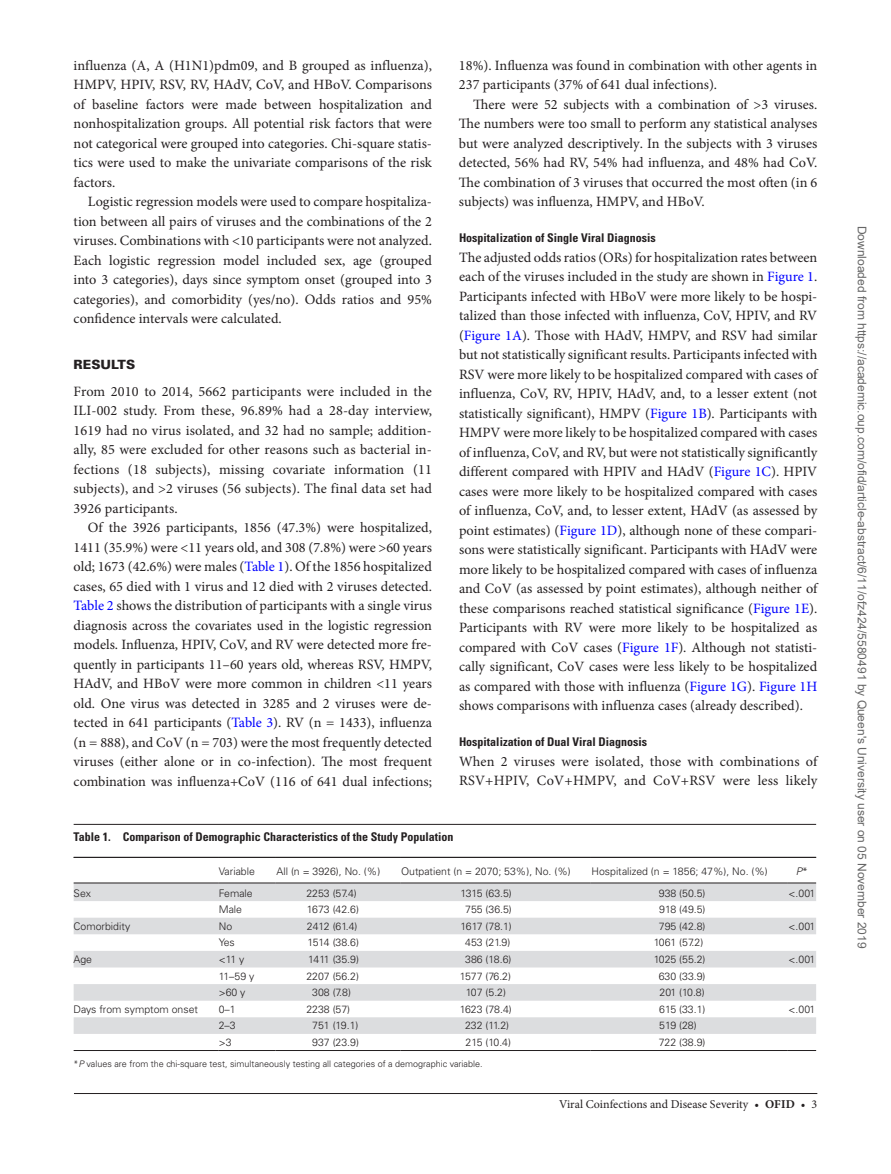
<style>
.page{position:relative;width:891px;height:1174px;background:#fff}
.page>*{position:absolute;margin:0;border:0;box-sizing:border-box;transform-origin:0 0}
.t1{font:14.25px/19.5px "Minion Pro";color:#231f20;text-align:justify}
.t2{font:900 12.75px "Univers LT Std";color:#231f20}
.t3{font:700 condensed 12px "Univers LT Std";color:#231f20}
.t4{font:12px "Arial";color:#666}
.t5{font:12px "Minion Pro";color:#231f20}
.t6{font:300 10.5px "Univers LT Std";color:#231f20}
.t7{font:italic 300 10.5px "Univers LT Std";color:#231f20}
.t8{font:300 9px "Univers LT Std";color:#231f20}
.s1{color:#00f}
.s2{font-style:normal}
.s3{font-style:italic}
.s4{font-weight:700}
</style>
<div class="page">
<hr style="left:74px;top:1093px;width:743px;height:1px;background:#231f20">
<hr style="left:74px;top:824px;width:742px;height:1px;background:#231f20">
<svg style="left:74px;top:884px;width:742px;height:150px;fill:#dcdddf"></svg>
<hr style="left:74px;top:857px;width:145px;height:1px;background:#231f20">
<hr style="left:74px;top:883px;width:145px;height:1px;background:#231f20">
<hr style="left:219px;top:857px;width:57px;height:1px;background:#231f20">
<hr style="left:219px;top:883px;width:57px;height:1px;background:#231f20">
<hr style="left:276px;top:857px;width:124px;height:1px;background:#231f20">
<hr style="left:276px;top:883px;width:124px;height:1px;background:#231f20">
<hr style="left:400px;top:857px;width:191px;height:1px;background:#231f20">
<hr style="left:400px;top:883px;width:191px;height:1px;background:#231f20">
<hr style="left:591px;top:857px;width:197px;height:1px;background:#231f20">
<hr style="left:591px;top:883px;width:197px;height:1px;background:#231f20">
<svg style="left:788px;top:857px;width:28px;height:1px"></svg>
<svg style="left:788px;top:883px;width:28px;height:1px"></svg>
<hr style="left:74px;top:1050px;width:145px;height:1px;background:#231f20">
<hr style="left:219px;top:1050px;width:57px;height:1px;background:#231f20">
<hr style="left:276px;top:1050px;width:124px;height:1px;background:#231f20">
<hr style="left:400px;top:1050px;width:191px;height:1px;background:#231f20">
<hr style="left:591px;top:1050px;width:197px;height:1px;background:#231f20">
<svg style="left:788px;top:1050px;width:28px;height:1px"></svg>
<p class="t1" style="left:74px;top:55px;width:360px">influenza (A, A (H1N1)pdm09, and B grouped as influenza), HMPV, HPIV, RSV, RV, HAdV, CoV, and HBoV. Comparisons of baseline factors were made between hospitalization and nonhospitalization groups. All potential risk factors that were not categorical were grouped into categories. Chi-square statis&shy;tics were used to make the univariate comparisons of the risk factors.</p>
<p class="t1" style="left:74px;top:192px;width:360px;text-indent:14px">Logistic regression models were used to compare hospitaliza&shy;tion between all pairs of viruses and the combinations of the 2 viruses. Combinations with &lt;10 participants were not analyzed.<br>Each logistic regression model included sex, age (grouped into 3 categories), days since symptom onset (grouped into 3 categories), and comorbidity (yes/no). Odds ratios and 95% confidence intervals were calculated.</p>
<p class="t2" style="left:74px;top:356px;width:63px">RESULTS</p>
<p class="t1" style="left:74px;top:382px;width:360px">From 2010 to 2014, 5662 participants were included in the ILI-002 study. From these, 96.89% had a 28-day interview, 1619 had no virus isolated, and 32 had no sample; addition&shy;ally, 85 were excluded for other reasons such as bacterial in&shy;fections (18 subjects), missing covariate information (11 subjects), and &gt;2 viruses (56 subjects). The final data set had 3926 participants.</p>
<p class="t1" style="left:74px;top:518px;width:360px;text-indent:14px">Of the 3926 participants, 1856 (47.3%) were hospitalized, 1411 (35.9%) were &lt;11 years old, and 308 (7.8%) were &gt;60 years old; 1673 (42.6%) were males (<span class="s1">Table 1</span>). Of the 1856 hospitalized cases, 65 died with 1 virus and 12 died with 2 viruses detected.<br><span class="s1">Table 2</span> shows the distribution of participants with a single virus diagnosis across the covariates used in the logistic regression models. Influenza, HPIV, CoV, and RV were detected more fre&shy;quently in participants 11–60 years old, whereas RSV, HMPV, HAdV, and HBoV were more common in children &lt;11 years old. One virus was detected in 3285 and 2 viruses were de&shy;tected in 641 participants (<span class="s1">Table 3</span>). RV (n = 1433), influenza (n = 888), and CoV (n = 703) were the most frequently detected viruses (either alone or in co-infection). The most frequent combination was influenza+CoV (116 of 641 dual infections;</p>
<p class="t1" style="left:459px;top:55px;width:360px">18%). Influenza was found in combination with other agents in<br>237 participants (37% of 641 dual infections).</p>
<p class="t1" style="left:459px;top:94px;width:360px;text-indent:14px">There were 52 subjects with a combination of &gt;3 viruses.<br>The numbers were too small to perform any statistical analyses but were analyzed descriptively. In the subjects with 3 viruses detected, 56% had RV, 54% had influenza, and 48% had CoV.<br>The combination of 3 viruses that occurred the most often (in 6 subjects) was influenza, HMPV, and HBoV.</p>
<p class="t3" style="left:459px;top:231px;width:198px">Hospitalization of Single Viral Diagnosis</p>
<p class="t1" style="left:459px;top:247px;width:360px">The adjusted odds ratios (ORs) for hospitalization rates between each of the viruses included in the study are shown in <span class="s1">Figure 1</span>.<br>Participants infected with HBoV were more likely to be hospi&shy;talized than those infected with influenza, CoV, HPIV, and RV (<span class="s1">Figure 1A</span>). Those with HAdV, HMPV, and RSV had similar but not statistically significant results. Participants infected with RSV were more likely to be hospitalized compared with cases of influenza, CoV, RV, HPIV, HAdV, and, to a lesser extent (not statistically significant), HMPV (<span class="s1">Figure 1B</span>). Participants with HMPV were more likely to be hospitalized compared with cases of influenza, CoV, and RV, but were not statistically significantly different compared with HPIV and HAdV (<span class="s1">Figure 1C</span>). HPIV cases were more likely to be hospitalized compared with cases of influenza, CoV, and, to lesser extent, HAdV (as assessed by point estimates) (<span class="s1">Figure 1D</span>), although none of these compari&shy;sons were statistically significant. Participants with HAdV were more likely to be hospitalized compared with cases of influenza and CoV (as assessed by point estimates), although neither of these comparisons reached statistical significance (<span class="s1">Figure 1E</span>).<br>Participants with RV were more likely to be hospitalized as compared with CoV cases (<span class="s1">Figure 1F</span>). Although not statisti&shy;cally significant, CoV cases were less likely to be hospitalized as compared with those with influenza (<span class="s1">Figure 1G</span>). <span class="s1">Figure 1H </span>shows comparisons with influenza cases (already described).</p>
<p class="t3" style="left:459px;top:735px;width:190px">Hospitalization of Dual Viral Diagnosis</p>
<p class="t1" style="left:459px;top:751px;width:360px">When 2 viruses were isolated, those with combinations of<br>RSV+HPIV, CoV+HMPV, and CoV+RSV were less likely</p>
<p class="t3" style="left:74px;top:830px;width:381px">Table 1. Comparison of Demographic Characteristics of the Study Population</p>
<p class="t6" style="left:219px;top:865px;width:38px">Variable</p>
<p class="t6" style="left:276px;top:865px;width:105px">All (n = 3926), No. (%)</p>
<p class="t6" style="left:401px;top:865px;width:171px">Outpatient (n = 2070; 53%), No. (%)</p>
<p class="t6" style="left:591px;top:865px;width:178px">Hospitalized (n = 1856; 47%), No. (%)</p>
<p class="t7" style="left:796px;top:865px;width:14px">P<span class="s2">*</span></p>
<p class="t6" style="left:74px;top:887px;width:19px">Sex</p>
<p class="t6" style="left:219px;top:887px;width:36px">Female</p>
<p class="t6" style="left:306px;top:887px;width:52px">2253 (57.4)</p>
<p class="t6" style="left:460px;top:887px;width:53px">1315 (63.5)</p>
<p class="t6" style="left:659px;top:887px;width:48px">938 (50.5)</p>
<p class="t6" style="left:789px;top:887px;width:28px">&lt;.001</p>
<p class="t6" style="left:219px;top:903px;width:25px">Male</p>
<p class="t6" style="left:307px;top:903px;width:54px">1673 (42.6)</p>
<p class="t6" style="left:465px;top:903px;width:48px">755 (36.5)</p>
<p class="t6" style="left:659px;top:903px;width:48px">918 (49.5)</p>
<p class="t6" style="left:74px;top:920px;width:58px">Comorbidity</p>
<p class="t6" style="left:219px;top:920px;width:15px">No</p>
<p class="t6" style="left:307px;top:920px;width:52px">2412 (61.4)</p>
<p class="t6" style="left:461px;top:920px;width:53px">1617 (78.1)</p>
<p class="t6" style="left:659px;top:920px;width:48px">795 (42.8)</p>
<p class="t6" style="left:789px;top:920px;width:28px">&lt;.001</p>
<p class="t6" style="left:219px;top:936px;width:18px">Yes</p>
<p class="t6" style="left:308px;top:936px;width:53px">1514 (38.6)</p>
<p class="t6" style="left:465px;top:936px;width:47px">453 (21.9)</p>
<p class="t6" style="left:654px;top:936px;width:51px">1061 (57.2)</p>
<p class="t6" style="left:74px;top:953px;width:20px">Age</p>
<p class="t6" style="left:219px;top:953px;width:27px">&lt;11 y</p>
<p class="t6" style="left:308px;top:953px;width:52px">1411 (35.9)</p>
<p class="t6" style="left:465px;top:953px;width:48px">386 (18.6)</p>
<p class="t6" style="left:654px;top:953px;width:53px">1025 (55.2)</p>
<p class="t6" style="left:789px;top:953px;width:28px">&lt;.001</p>
<p class="t6" style="left:219px;top:970px;width:37px">11–59 y</p>
<p class="t6" style="left:306px;top:970px;width:54px">2207 (56.2)</p>
<p class="t6" style="left:460px;top:970px;width:53px">1577 (76.2)</p>
<p class="t6" style="left:659px;top:970px;width:48px">630 (33.9)</p>
<p class="t6" style="left:219px;top:986px;width:28px">&gt;60 y</p>
<p class="t6" style="left:312px;top:986px;width:40px">308 (7.8)</p>
<p class="t6" style="left:466px;top:986px;width:42px">107 (5.2)</p>
<p class="t6" style="left:660px;top:986px;width:47px">201 (10.8)</p>
<p class="t6" style="left:74px;top:1003px;width:126px">Days from symptom onset</p>
<p class="t6" style="left:219px;top:1003px;width:18px">0–1</p>
<p class="t6" style="left:306px;top:1003px;width:45px">2238 (57)</p>
<p class="t6" style="left:460px;top:1003px;width:54px">1623 (78.4)</p>
<p class="t6" style="left:659px;top:1003px;width:48px">615 (33.1)</p>
<p class="t6" style="left:789px;top:1003px;width:28px">&lt;.001</p>
<p class="t6" style="left:219px;top:1019px;width:18px">2–3</p>
<p class="t6" style="left:312px;top:1019px;width:48px">751 (19.1)</p>
<p class="t6" style="left:465px;top:1019px;width:46px">232 (11.2)</p>
<p class="t6" style="left:659px;top:1019px;width:39px">519 (28)</p>
<p class="t6" style="left:219px;top:1036px;width:14px">&gt;3</p>
<p class="t6" style="left:312px;top:1036px;width:48px">937 (23.9)</p>
<p class="t6" style="left:466px;top:1036px;width:47px">215 (10.4)</p>
<p class="t6" style="left:659px;top:1036px;width:48px">722 (38.9)</p>
<p class="t8" style="left:74px;top:1059px;width:410px">*<span class="s3">P</span> values are from the chi-square test, simultaneously testing all categories of a demographic variable.</p>
<p class="t5" style="left:559px;top:1096px;width:260px">Viral Coinfections and Disease Severity • <span class="s4">ofid</span> • 3</p>
<p class="t4" style="left:866px;top:226px;width:724px;rotate:90deg">Downloaded from https://academic.oup.com/ofid/article-abstract/6/11/ofz424/5580491 by Queen's University user on 05 November 2019</p>
</div>
